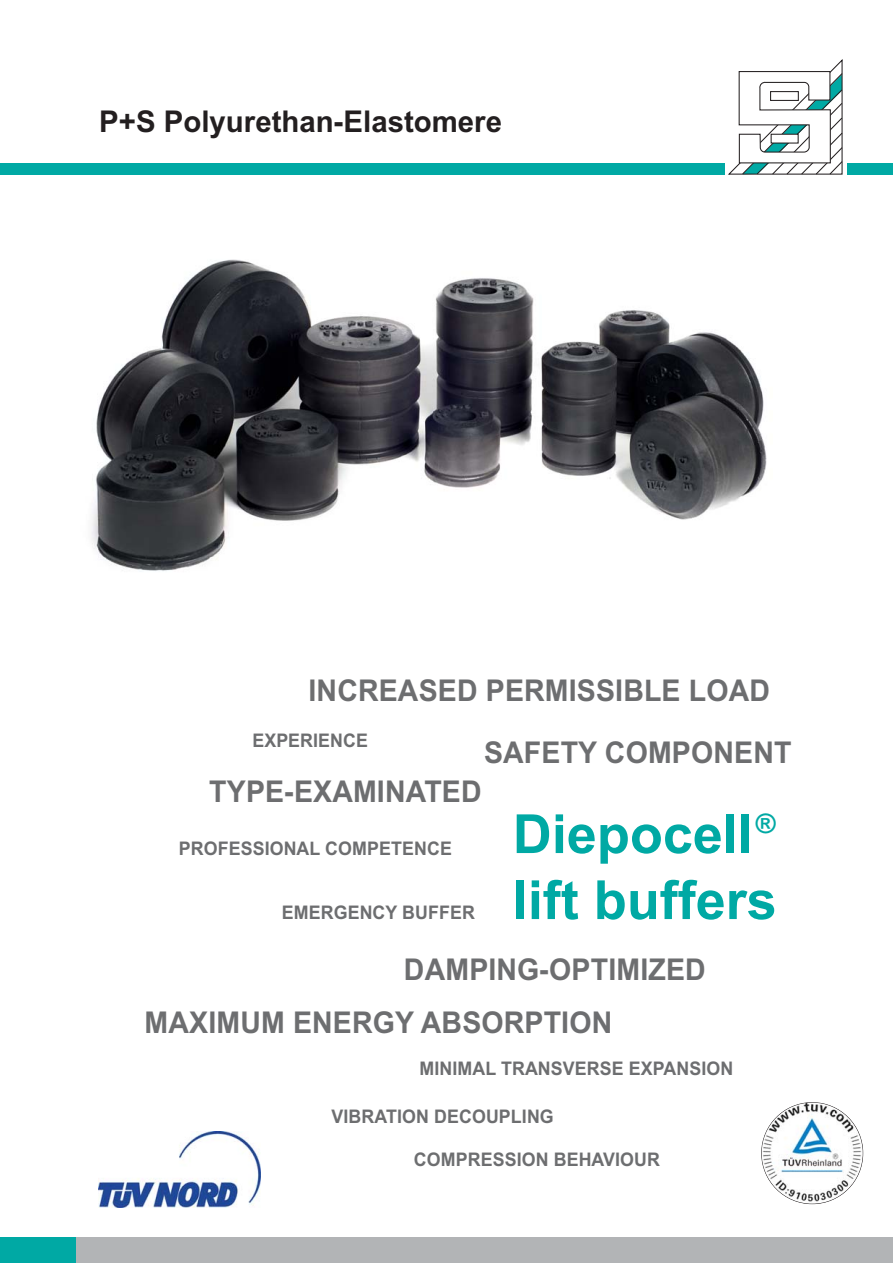
<style>
.page{position:relative;width:893px;height:1263px;background:#fff}
.page>*{position:absolute;margin:0;border:0;box-sizing:border-box;transform-origin:0 0}
.t1{font:700 54px/66px "Arial";color:#00a9a4}
.t2{font:700 30px/61.8px "Arial";letter-spacing:.005em;color:#6d6e70;scale:.95 1}
.t3{font:700 30px "Arial";color:#231f20}
.t4{font:700 18.75px "Arial";letter-spacing:.005em;color:#6d6e70;scale:.95 1}
</style>
<div class="page">
<div style="left:0;top:163px;width:893px;height:11px;background:#00a9a4"></div>
<div style="left:725px;top:55px;width:121px;height:124px;background:#fff"></div>
<svg style="left:728px;top:59px;width:115px;height:116px"></svg>
<div style="left:771px;top:134px;width:27px;height:9px;background:#fff"></div>
<div style="left:771px;top:134px;width:28px;height:10px;border:1px solid #231f20"></div>
<img style="left:91px;top:259px;width:676px;height:312px">
<div style="left:0;top:1237px;width:77px;height:26px;background:#00a9a4"></div>
<div style="left:77px;top:1237px;width:816px;height:26px;background:#b2b4b6"></div>
<img style="left:98px;top:1131px;width:162px;height:76px">
<img style="left:761px;top:1102px;width:102px;height:102px;border-radius:50%">
<p class="t3" style="left:99px;top:104px;width:404px">P+S Polyurethan-Elastomere</p>
<p class="t2" style="left:484px;top:660px;width:325px;text-indent:-175px">INCREASED PERMISSIBLE LOAD<br>SAFETY COMPONENT</p>
<p class="t2" style="left:209px;top:760px;width:288px">TYPE-EXAMINATED</p>
<p class="t4" style="left:252px;top:730px;width:123px">EXPERIENCE</p>
<p class="t4" style="left:179px;top:837px;width:289px">PROFESSIONAL COMPETENCE</p>
<p class="t4" style="left:282px;top:901px;width:205px">EMERGENCY BUFFER</p>
<p class="t1" style="left:513px;top:801px;width:266px">Diepocell<sup>® </sup>lift buffers</p>
<p class="t2" style="left:404px;top:939px;width:319px">DAMPING-OPTIMIZED</p>
<p class="t2" style="left:145px;top:991px;width:494px">MAXIMUM ENERGY ABSORPTION</p>
<p class="t4" style="left:419px;top:1057px;width:332px">MINIMAL TRANSVERSE EXPANSION</p>
<p class="t4" style="left:332px;top:1105px;width:235px">VIBRATION DECOUPLING</p>
<p class="t4" style="left:414px;top:1148px;width:261px">COMPRESSION BEHAVIOUR</p>
</div>
